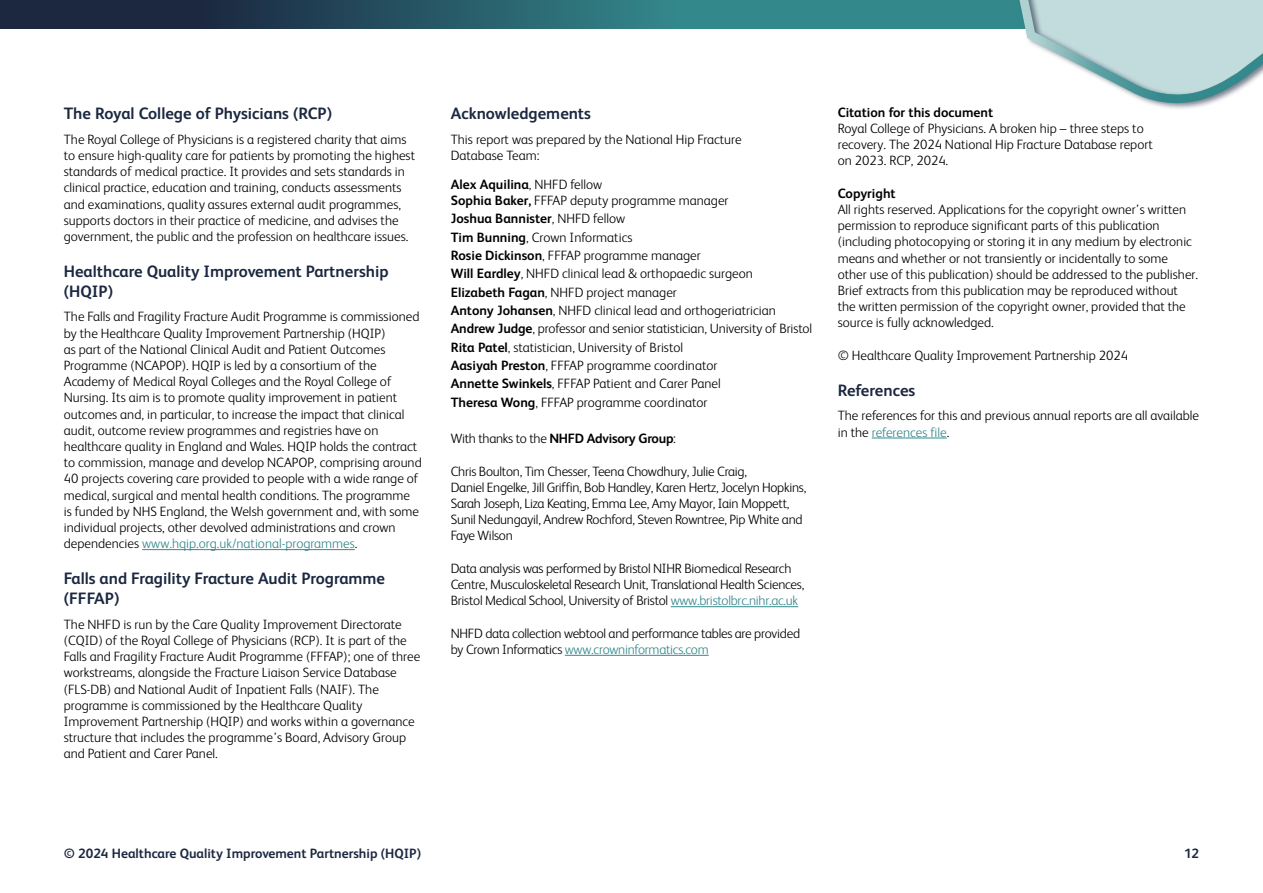
<style>
.page{position:relative;width:1263px;height:893px;background:#fff}
.page>*{position:absolute;margin:0;border:0;box-sizing:border-box;transform-origin:0 0}
.t1{font:700 16.5px/19.8px "FS Albert";color:#1b2840}
.t2{font:300 13.5px/16.2px "FS Albert";color:#000}
.t3{font:300 13.5px/16.2px "FS Albert";letter-spacing:-.02em;color:#000}
.t4{font:700 13.5px "FS Albert";color:#1b2840}
.t5{font:700 13.5px "FS Albert";letter-spacing:-.02em;color:#000}
.t6{font:700 13.5px "FS Albert";color:#000}
.s1{color:#34898c}
.s2{font-weight:700}
.s3{font-weight:300}
</style>
<div class="page">
<svg style="left:0;top:0;width:999px;height:28px"></svg>
<svg style="left:999px;top:0;width:264px;height:109px"></svg>
<hr style="left:142px;top:549px;width:213px;height:1px;background:#34898c">
<hr style="left:671px;top:606px;width:127px;height:1px;background:#34898c">
<hr style="left:565px;top:655px;width:144px;height:1px;background:#34898c">
<hr style="left:872px;top:438px;width:75px;height:1px;background:#34898c">
<p class="t1" style="left:64px;top:103px;width:270px">The Royal College of Physicians (RCP)</p>
<p class="t2" style="left:64px;top:131px;width:353px">The Royal College of Physicians is a registered charity that aims to ensure high-quality care for patients by promoting the highest standards of medical practice. It provides and sets standards in clinical practice, education and training, conducts assessments and examinations, quality assures external audit programmes, supports doctors in their practice of medicine, and advises the government, the public and the profession on healthcare issues.</p>
<p class="t1" style="left:64px;top:261px;width:326px">Healthcare Quality Improvement Partnership (HQIP)</p>
<p class="t2" style="left:64px;top:309px;width:359px">The Falls and Fragility Fracture Audit Programme is commissioned by the Healthcare Quality Improvement Partnership (HQIP)<br>as part of the National Clinical Audit and Patient Outcomes Programme (NCAPOP). HQIP is led by a consortium of the Academy of Medical Royal Colleges and the Royal College of Nursing. Its aim is to promote quality improvement in patient outcomes and, in particular, to increase the impact that clinical audit, outcome review programmes and registries have on healthcare quality in England and Wales. HQIP holds the contract to commission, manage and develop NCAPOP, comprising around 40 projects covering care provided to people with a wide range of medical, surgical and mental health conditions. The programme<br>is funded by NHS England, the Welsh government and, with some individual projects, other devolved administrations and crown dependencies <span class="s1">www.hqip.org.uk/national-programmes</span>.</p>
<p class="t1" style="left:64px;top:569px;width:323px">Falls and Fragility Fracture Audit Programme (FFFAP)</p>
<p class="t2" style="left:64px;top:616px;width:358px">The NHFD is run by the Care Quality Improvement Directorate (CQID) of the Royal College of Physicians (RCP). It is part of the Falls and Fragility Fracture Audit Programme (FFFAP); one of three workstreams, alongside the Fracture Liaison Service Database (FLS-DB) and National Audit of Inpatient Falls (NAIF). The programme is commissioned by the Healthcare Quality Improvement Partnership (HQIP) and works within a governance structure that includes the programme’s Board, Advisory Group and Patient and Carer Panel.</p>
<p class="t1" style="left:451px;top:103px;width:142px">Acknowledgements</p>
<p class="t2" style="left:451px;top:131px;width:292px">This report was prepared by the National Hip Fracture<br>Database Team:</p>
<p class="t2" style="left:451px;top:176px;width:279px"><span class="s2">Alex Aquilina</span>, NHFD fellow<br><span class="s2">Sophia Baker,</span> FFFAP deputy programme manager</p>
<p class="t2" style="left:451px;top:210px;width:363px;line-height:18.3px"><span class="s2">Joshua Bannister</span>, NHFD fellow<br><span class="s2">Tim Bunning</span>, Crown Informatics<br><span class="s2">Rosie Dickinson</span>, FFFAP programme manager<br><span class="s2">Will Eardley</span>, NHFD clinical lead &amp; orthopaedic surgeon<br><span class="s2">Elizabeth Fagan</span>, NHFD project manager<br><span class="s2">Antony Johansen</span>, NHFD clinical lead and orthogeriatrician <span class="s2">Andrew Judge</span>, professor and senior statistician, University of Bristol <span class="s2">Rita Patel</span>, statistician, University of Bristol<br><span class="s2">Aasiyah Preston</span>, FFFAP programme coordinator<br><span class="s2">Annette Swinkels</span>, FFFAP Patient and Carer Panel<br><span class="s2">Theresa Wong</span>, FFFAP programme coordinator</p>
<p class="t5" style="left:451px;top:431px;width:227px"><span class="s3">With thanks to the</span> NHFD Advisory Group<span class="s3">:</span></p>
<p class="t3" style="left:451px;top:463px;width:357px">Chris Boulton, Tim Chesser, Teena Chowdhury, Julie Craig,<br>Daniel Engelke, Jill Griffin, Bob Handley, Karen Hertz, Jocelyn Hopkins, Sarah Joseph, Liza Keating, Emma Lee, Amy Mayor, Iain Moppett, Sunil Nedungayil, Andrew Rochford, Steven Rowntree, Pip White and Faye Wilson</p>
<p class="t3" style="left:451px;top:560px;width:355px">Data analysis was performed by Bristol NIHR Biomedical Research<br>Centre, Musculoskeletal Research Unit, Translational Health Sciences,<br>Bristol Medical School, University of Bristol <span class="s1">www.bristolbrc.nihr.ac.uk</span></p>
<p class="t3" style="left:451px;top:625px;width:351px">NHFD data collection webtool and performance tables are provided by Crown Informatics <span class="s1">www.crowninformatics.com</span></p>
<p class="t6" style="left:838px;top:104px;width:157px">Citation for this document</p>
<p class="t2" style="left:838px;top:120px;width:317px">Royal College of Physicians. A broken hip – three steps to recovery. The 2024 National Hip Fracture Database report on 2023. RCP, 2024.</p>
<p class="t6" style="left:838px;top:185px;width:60px">Copyright</p>
<p class="t2" style="left:838px;top:201px;width:362px">All rights reserved. Applications for the copyright owner’s written permission to reproduce significant parts of this publication (including photocopying or storing it in any medium by electronic means and whether or not transiently or incidentally to some other use of this publication) should be addressed to the publisher.<br>Brief extracts from this publication may be reproduced without the written permission of the copyright owner, provided that the source is fully acknowledged.</p>
<p class="t2" style="left:838px;top:347px;width:292px">© Healthcare Quality Improvement Partnership 2024</p>
<p class="t1" style="left:838px;top:380px;width:79px">References</p>
<p class="t2" style="left:838px;top:408px;width:363px">The references for this and previous annual reports are all available in the <span class="s1">references file</span>.</p>
<p class="t4" style="left:64px;top:845px;width:359px">© 2024 Healthcare Quality Improvement Partnership (HQIP)</p>
<p class="t4" style="left:1184px;top:845px;width:17px">12</p>
</div>
